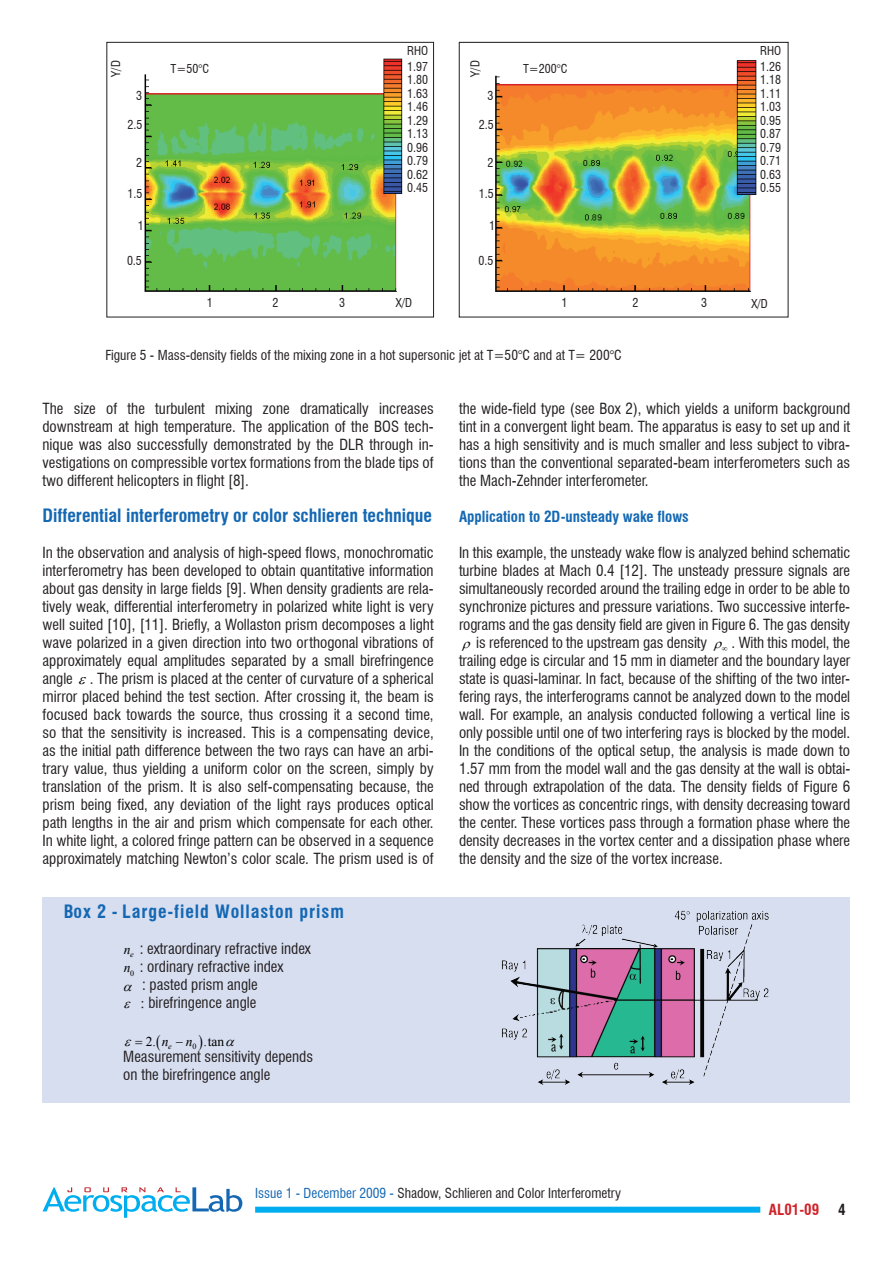
<style>
.page{position:relative;width:893px;height:1263px;background:#fff}
.page>*{position:absolute;margin:0;border:0;box-sizing:border-box;transform-origin:0 0}
.t1{font:700 condensed 18px "Swiss 721 BT";color:#1468b3}
.t2{font:700 condensed 18px "Swiss 721 BT";letter-spacing:.05em;color:#1468b3}
.t3{font:condensed 15px/18px "Swiss 721 BT";letter-spacing:-.005em;color:#231f20;text-align:justify}
.t4{font:700 condensed 15px "Swiss 721 BT";color:#1468b3}
.t5{font:700 condensed 15px "Swiss 721 BT";color:#d1232a}
.t6{font:700 condensed 15px "Swiss 721 BT";color:#231f20}
.t7{font:condensed 13.5px "Swiss 721 BT";color:#231f20}
.t8{font:13.5px "Times New Roman";color:#000}
.t9{font:italic 13.5px "Times New Roman";color:#000}
.t10{font:condensed 12px/13.5px "Swiss 721 BT";color:#231f20;text-align:justify}
.t11{font:italic 8.1px "Times New Roman";color:#000}
.t12{font:8.1px "Times New Roman";color:#000}
.s1{font-family:"Times New Roman";font-style:italic;font-stretch:normal;font-size:13.5px;color:#000}
.s2{font-style:italic}
.s3{color:#000}
.s4{color:#1468b3}
</style>
<div class="page">
<div style="left:255px;top:1207px;width:505px;height:6px;background:#00aeef"></div>
<svg style="left:43px;top:1187px;width:199px;height:31px"></svg>
<img style="left:144px;top:58px;width:259px;height:234px">
<div style="left:107px;top:42px;width:327px;height:275px;border:1px solid #231f20"></div>
<img style="left:495px;top:60px;width:262px;height:232px">
<div style="left:459px;top:42px;width:329px;height:275px;border:1px solid #231f20"></div>
<div style="left:43px;top:897px;width:807px;height:205px;background:#d7def0"></div>
<img style="left:502px;top:910px;width:267px;height:175px">
<p class="t10" style="left:407px;top:44px;width:23px">RHO</p>
<p class="t10" style="left:760px;top:44px;width:23px">RHO</p>
<p class="t10" style="left:109px;top:77px;width:18px;rotate:-90deg">Y/D</p>
<p class="t10" style="left:468px;top:77px;width:18px;rotate:-90deg">Y/D</p>
<p class="t10" style="left:407px;top:59px;width:22px">1.97<br>1.80<br>1.63<br>1.46<br>1.29<br>1.13<br>0.96<br>0.79<br>0.62<br>0.45</p>
<p class="t10" style="left:760px;top:59px;width:22px">1.26<br>1.18<br>1.11<br>1.03<br>0.95<br>0.87<br>0.79<br>0.71<br>0.63<br>0.55</p>
<p class="t10" style="left:171px;top:62px;width:40px">T=50°C</p>
<p class="t10" style="left:523px;top:62px;width:46px">T=200°C</p>
<p class="t10" style="left:136px;top:88px;width:7px">3</p>
<p class="t10" style="left:487px;top:88px;width:7px">3</p>
<p class="t10" style="left:127px;top:118px;width:16px">2.5</p>
<p class="t10" style="left:479px;top:118px;width:16px">2.5</p>
<p class="t10" style="left:136px;top:156px;width:7px">2</p>
<p class="t10" style="left:487px;top:156px;width:7px">2</p>
<p class="t10" style="left:127px;top:187px;width:16px">1.5</p>
<p class="t10" style="left:479px;top:187px;width:16px">1.5</p>
<p class="t10" style="left:138px;top:219px;width:7px">1</p>
<p class="t10" style="left:489px;top:219px;width:7px">1</p>
<p class="t10" style="left:127px;top:254px;width:16px">0.5</p>
<p class="t10" style="left:478px;top:254px;width:16px">0.5</p>
<p class="t10" style="left:273px;top:296px;width:7px">2</p>
<p class="t10" style="left:339px;top:296px;width:7px">3</p>
<p class="t10" style="left:632px;top:296px;width:7px">2</p>
<p class="t10" style="left:701px;top:296px;width:7px">3</p>
<p class="t10" style="left:396px;top:296px;width:18px">X/D</p>
<p class="t10" style="left:752px;top:297px;width:18px">X/D</p>
<p class="t10" style="left:207px;top:296px;width:7px">1</p>
<p class="t10" style="left:561px;top:296px;width:7px">1</p>
<p class="t7" style="left:105px;top:347px;width:518px">Figure 5 - Mass-density fields of the mixing zone in a hot supersonic jet at T=50°C and at T= 200°C</p>
<p class="t3" style="left:43px;top:400px;width:393px">The size of the turbulent mixing zone dramatically increases downstream at high temperature. The application of the BOS tech&shy;nique was also successfully demonstrated by the DLR through in&shy;vestigations on compressible vortex formations from the blade tips of two different helicopters in flight [8].</p>
<p class="t1" style="left:43px;top:505px;width:391px">Differential interferometry or color schlieren technique</p>
<p class="t3" style="left:43px;top:544px;width:393px">In the observation and analysis of high-speed flows, monochromatic interferometry has been developed to obtain quantitative information about gas density in large fields [9]. When density gradients are rela&shy;tively weak, differential interferometry in polarized white light is very well suited [10], [11]. Briefly, a Wollaston prism decomposes a light wave polarized in a given direction into two orthogonal vibrations of approximately equal amplitudes separated by a small birefringence angle . The prism is placed at the center of curvature of a spherical mirror placed behind the test section. After crossing it, the beam is focused back towards the source, thus crossing it a second time, so that the sensitivity is increased. This is a compensating device, as the initial path difference between the two rays can have an arbi&shy;trary value, thus yielding a uniform color on the screen, simply by translation of the prism. It is also self-compensating because, the prism being fixed, any deviation of the light rays produces optical path lengths in the air and prism which compensate for each other.<br>In white light, a colored fringe pattern can be observed in a sequence approximately matching Newton’s color scale. The prism used is of</p>
<p class="t2" style="left:64px;top:901px;width:282px">Box 2 - Large-field Wollaston prism</p>
<p class="t3" style="left:124px;top:940px;width:189px"><sub>e</sub><span class="s1">n</span> : extraordinary refractive index</p>
<p class="t3" style="left:124px;top:958px;width:161px"><sub>0</sub><span class="s1">n</span> : ordinary refractive index</p>
<p class="t3" style="left:142px;top:976px;width:117px">: pasted prism angle</p>
<p class="t3" style="left:148px;top:994px;width:109px">birefringence angle</p>
<p class="t9" style="left:176px;top:1032px;width:18px">−n</p>
<p class="t8" style="left:146px;top:1032px;width:24px">2. <span class="s2">n</span></p>
<p class="t8" style="left:203px;top:1032px;width:22px">.tan</p>
<p class="t11" style="left:168px;top:1041px;width:5px">e</p>
<p class="t12" style="left:192px;top:1041px;width:6px">0</p>
<p class="t3" style="left:123px;top:1048px;width:191px">Measurement sensitivity depends on the birefringence angle</p>
<p class="t3" style="left:459px;top:400px;width:393px">the wide-field type (see Box 2), which yields a uniform background tint in a convergent light beam. The apparatus is easy to set up and it has a high sensitivity and is much smaller and less subject to vibra&shy;tions than the conventional separated-beam interferometers such as the Mach-Zehnder interferometer.</p>
<p class="t4" style="left:459px;top:508px;width:231px">Application to 2D-unsteady wake flows</p>
<p class="t3" style="left:459px;top:544px;width:393px">In this example, the unsteady wake flow is analyzed behind schematic</p>
<p class="t3" style="left:459px;top:562px;width:393px">turbine blades at Mach 0.4 [12]. The unsteady pressure signals are</p>
<p class="t3" style="left:459px;top:580px;width:393px">simultaneously recorded around the trailing edge in order to be able to</p>
<p class="t3" style="left:459px;top:598px;width:393px">synchronize pictures and pressure variations. Two successive interfe-</p>
<p class="t3" style="left:459px;top:616px;width:393px">rograms and the gas density field are given in Figure 6. The gas density</p>
<p class="t3" style="left:476px;top:634px;width:375px">is referenced to the upstream gas density <span class="s3">∞</span> . With this model, the</p>
<p class="t3" style="left:459px;top:652px;width:393px">trailing edge is circular and 15 mm in diameter and the boundary layer</p>
<p class="t3" style="left:459px;top:670px;width:393px">state is quasi-laminar. In fact, because of the shifting of the two inter-</p>
<p class="t3" style="left:459px;top:688px;width:393px">fering rays, the interferograms cannot be analyzed down to the model</p>
<p class="t3" style="left:459px;top:706px;width:393px">wall. For example, an analysis conducted following a vertical line is</p>
<p class="t3" style="left:459px;top:724px;width:393px">only possible until one of two interfering rays is blocked by the model.</p>
<p class="t3" style="left:459px;top:742px;width:393px">In the conditions of the optical setup, the analysis is made down to</p>
<p class="t3" style="left:459px;top:760px;width:393px">1.57 mm from the model wall and the gas density at the wall is obtai-</p>
<p class="t3" style="left:459px;top:778px;width:393px">ned through extrapolation of the data. The density fields of Figure 6</p>
<p class="t3" style="left:459px;top:796px;width:393px">show the vortices as concentric rings, with density decreasing toward</p>
<p class="t3" style="left:459px;top:814px;width:393px">the center. These vortices pass through a formation phase where the</p>
<p class="t3" style="left:459px;top:832px;width:393px">density decreases in the vortex center and a dissipation phase where</p>
<p class="t3" style="left:459px;top:850px;width:265px">the density and the size of the vortex increase.</p>
<p class="t7" style="left:255px;top:1185px;width:367px"><span class="s4">Issue 1 - December 2009 -</span> Shadow, Schlieren and Color Interferometry</p>
<p class="t5" style="left:769px;top:1200px;width:52px">AL01-09</p>
<p class="t6" style="left:838px;top:1200px;width:9px">4</p>
</div>
